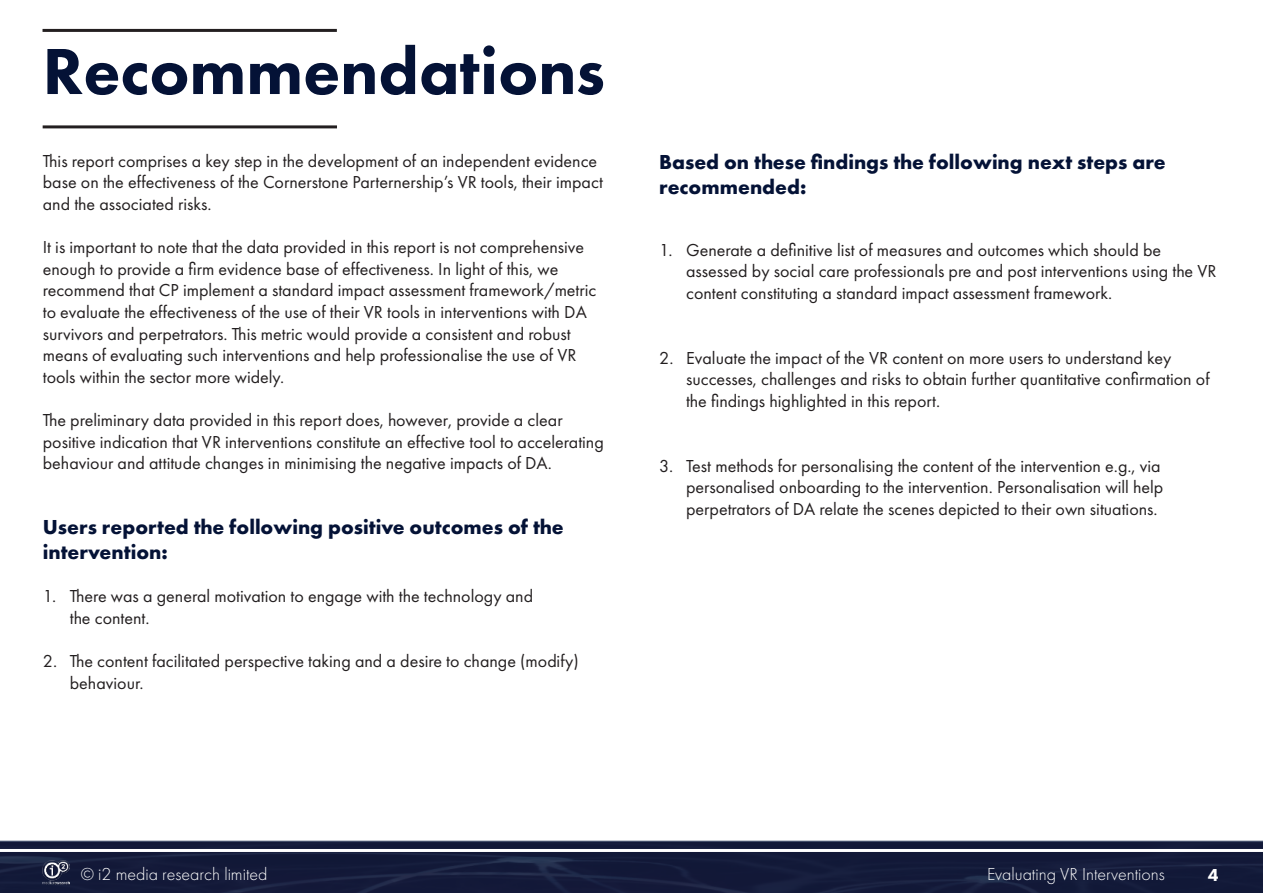
<style>
.page{position:relative;width:1263px;height:893px;background:#fff}
.page>*{position:absolute;margin:0;border:0;box-sizing:border-box;transform-origin:0 0}
.t1{font:800 67.5px "Futura PT";color:#041236}
.t2{font:700 21px/25.2px "Futura PT";color:#041236}
.t3{font:18px/21.6px "Futura PT";color:#231f20}
.t4{font:300 18px "Futura PT";color:#fff}
.t5{font:800 18px "Futura PT";color:#fff}
</style>
<div class="page">
<svg style="left:0;top:841px;width:1263px;height:52px;background:#151c3b"></svg>
<hr style="left:0;top:849px;width:1263px;height:3px;background:#fff">
<img style="left:43px;top:861px;width:27px;height:25px">
<hr style="left:43px;top:29px;width:294px;height:3px;background:#231f20">
<hr style="left:43px;top:125px;width:294px;height:3px;background:#231f20">
<h1 class="t1" style="left:43px;top:44px;width:564px">Recommendations</h1>
<p class="t3" style="left:43px;top:151px;width:561px">This report comprises a key step in the development of an independent evidence base on the effectiveness of the Cornerstone Parternership’s VR tools, their impact and the associated risks.</p>
<p class="t3" style="left:43px;top:238px;width:555px">It is important to note that the data provided in this report is not comprehensive enough to provide a firm evidence base of effectiveness. In light of this, we recommend that CP implement a standard impact assessment framework/metric to evaluate the effectiveness of the use of their VR tools in interventions with DA survivors and perpetrators. This metric would provide a consistent and robust means of evaluating such interventions and help professionalise the use of VR tools within the sector more widely.</p>
<p class="t3" style="left:43px;top:410px;width:563px">The preliminary data provided in this report does, however, provide a clear positive indication that VR interventions constitute an effective tool to accelerating behaviour and attitude changes in minimising the negative impacts of DA.</p>
<p class="t2" style="left:43px;top:516px;width:522px">Users reported the following positive outcomes of the intervention:</p>
<p class="t3" style="left:70px;top:587px;width:465px;text-indent:-27px">1. There was a general motivation to engage with the technology and the content.</p>
<p class="t3" style="left:70px;top:652px;width:510px;text-indent:-27px">2. The content facilitated perspective taking and a desire to change (modify) behaviour.</p>
<p class="t2" style="left:659px;top:151px;width:508px">Based on these findings the following next steps are recommended:</p>
<p class="t3" style="left:686px;top:240px;width:532px;text-indent:-27px">1. Generate a definitive list of measures and outcomes which should be assessed by social care professionals pre and post interventions using the VR content constituting a standard impact assessment framework.</p>
<p class="t3" style="left:686px;top:348px;width:525px;text-indent:-27px">2. Evaluate the impact of the VR content on more users to understand key successes, challenges and risks to obtain further quantitative confirmation of the findings highlighted in this report.</p>
<p class="t3" style="left:686px;top:456px;width:479px;text-indent:-27px">3. Test methods for personalising the content of the intervention e.g., via personalised onboarding to the intervention. Personalisation will help perpetrators of DA relate the scenes depicted to their own situations.</p>
<p class="t4" style="left:81px;top:867px;width:188px">© i2 media research limited</p>
<p class="t5" style="left:1208px;top:868px;width:12px">4</p>
<p class="t4" style="left:987px;top:867px;width:179px">Evaluating VR Interventions</p>
</div>
